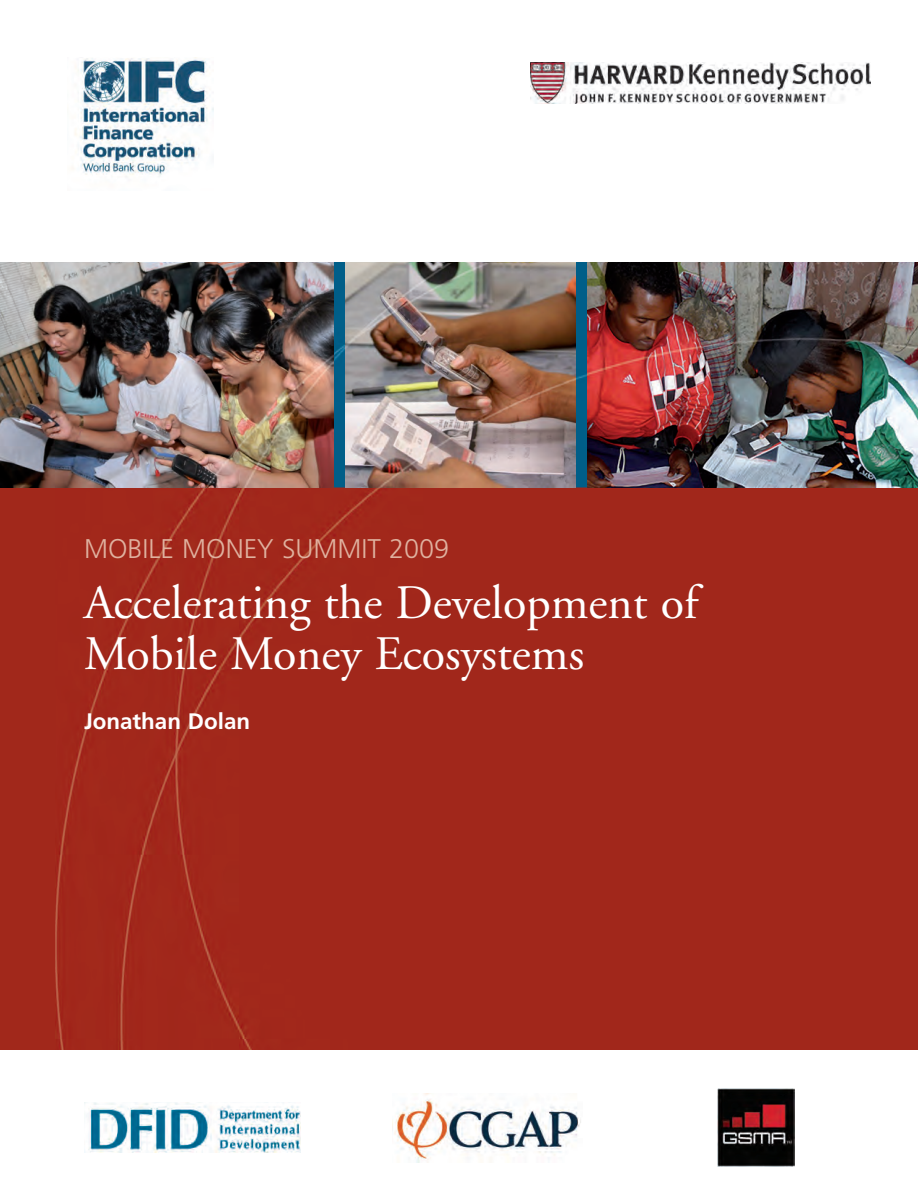
<style>
.page{position:relative;width:918px;height:1188px;background:#fff}
.page>*{position:absolute;margin:0;border:0;box-sizing:border-box;transform-origin:0 0}
.t1{font:48px/51px "Adobe Garamond LT";color:#fff}
.t2{font:300 27px "Frutiger LT";color:#dfb19f}
.t3{font:700 22.35px "Frutiger LT";color:#fff}
</style>
<div class="page">
<div style="left:0;top:469px;width:918px;height:719px;background:#a1281b"></div>
<img style="left:0;top:262px;width:333px;height:226px">
<img style="left:531px;top:62px;width:340px;height:41px">
<img style="left:72px;top:58px;width:141px;height:119px">
<img style="left:55px;top:264px;width:863px;height:786px">
<img style="left:345px;top:264px;width:231px;height:224px">
<div style="left:0;top:1050px;width:918px;height:138px;background:#fff"></div>
<img style="left:392px;top:1094px;width:189px;height:68px">
<img style="left:718px;top:1089px;width:77px;height:77px">
<img style="left:84px;top:1102px;width:216px;height:50px">
<p class="t2" style="left:84px;top:537px;width:367px">MOBILE MONEY SUMMIT 2009</p>
<p class="t1" style="left:84px;top:581px;width:615px">Accelerating the Development of<br>Mobile Money Ecosystems</p>
<p class="t3" style="left:84px;top:712px;width:168px">Jonathan Dolan</p>
</div>
